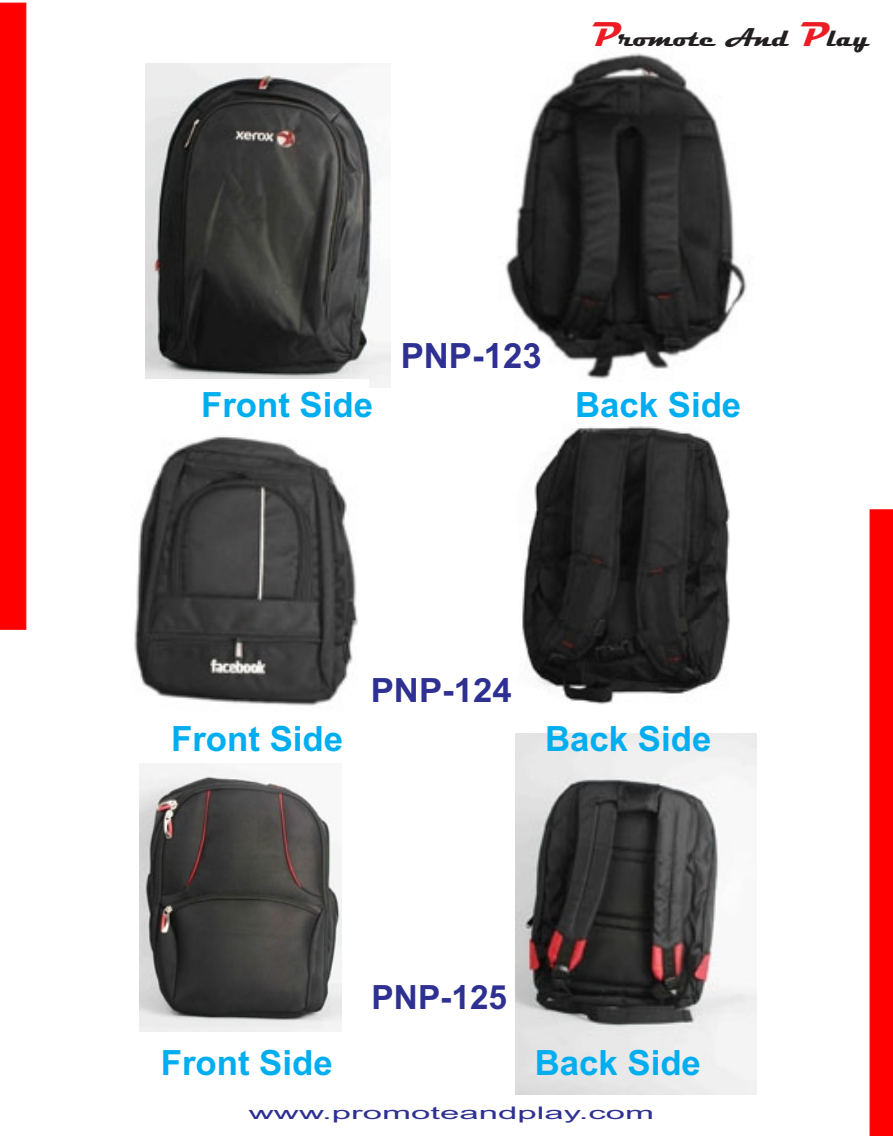
<style>
.page{position:relative;width:893px;height:1136px;background:#fff}
.page>*{position:absolute;margin:0;border:0;box-sizing:border-box;transform-origin:0 0}
.t1{font:700 34.8px "Arial";color:#00aeef}
.t2{font:700 34.8px "Arial";color:#2e3092}
.t3{font:700 33.45px "Arial";color:#2e3092;scale:1.04 1}
.t4{font:700 33.45px "Arial";color:#2e3092}
.t5{font:700 26.1px "Magneto";color:#231f20}
.t6{font:17.4px "Arial";color:#2e3092;scale:2 1}
.s1{font-size:34.8px;color:#ed1c24}
</style>
<div class="page">
<img style="left:505px;top:53px;width:242px;height:326px">
<img style="left:146px;top:64px;width:244px;height:323px">
<img style="left:134px;top:379px;width:234px;height:327px">
<img style="left:522px;top:426px;width:208px;height:279px">
<img style="left:140px;top:763px;width:201px;height:268px">
<img style="left:515px;top:733px;width:241px;height:361px">
<svg style="left:0;top:2px;width:27px;height:628px"></svg>
<svg style="left:869px;top:509px;width:24px;height:626px"></svg>
<p class="t5" style="left:591px;top:25px;width:281px"><span class="s1">P</span>romote And <span class="s1">P</span>lay</p>
<p class="t2" style="left:401px;top:342px;width:143px">PNP-123</p>
<p class="t1" style="left:201px;top:391px;width:173px">Front Side</p>
<p class="t1" style="left:575px;top:391px;width:168px">Back Side</p>
<p class="t3" style="left:371px;top:677px;width:137px">PNP-124</p>
<p class="t1" style="left:171px;top:725px;width:173px">Front Side</p>
<p class="t1" style="left:545px;top:725px;width:168px">Back Side</p>
<p class="t4" style="left:372px;top:985px;width:137px">PNP-125</p>
<p class="t1" style="left:161px;top:1049px;width:173px">Front Side</p>
<p class="t1" style="left:535px;top:1049px;width:168px">Back Side</p>
<p class="t6" style="left:249px;top:1106px;width:204px">www.promoteandplay.com</p>
</div>
